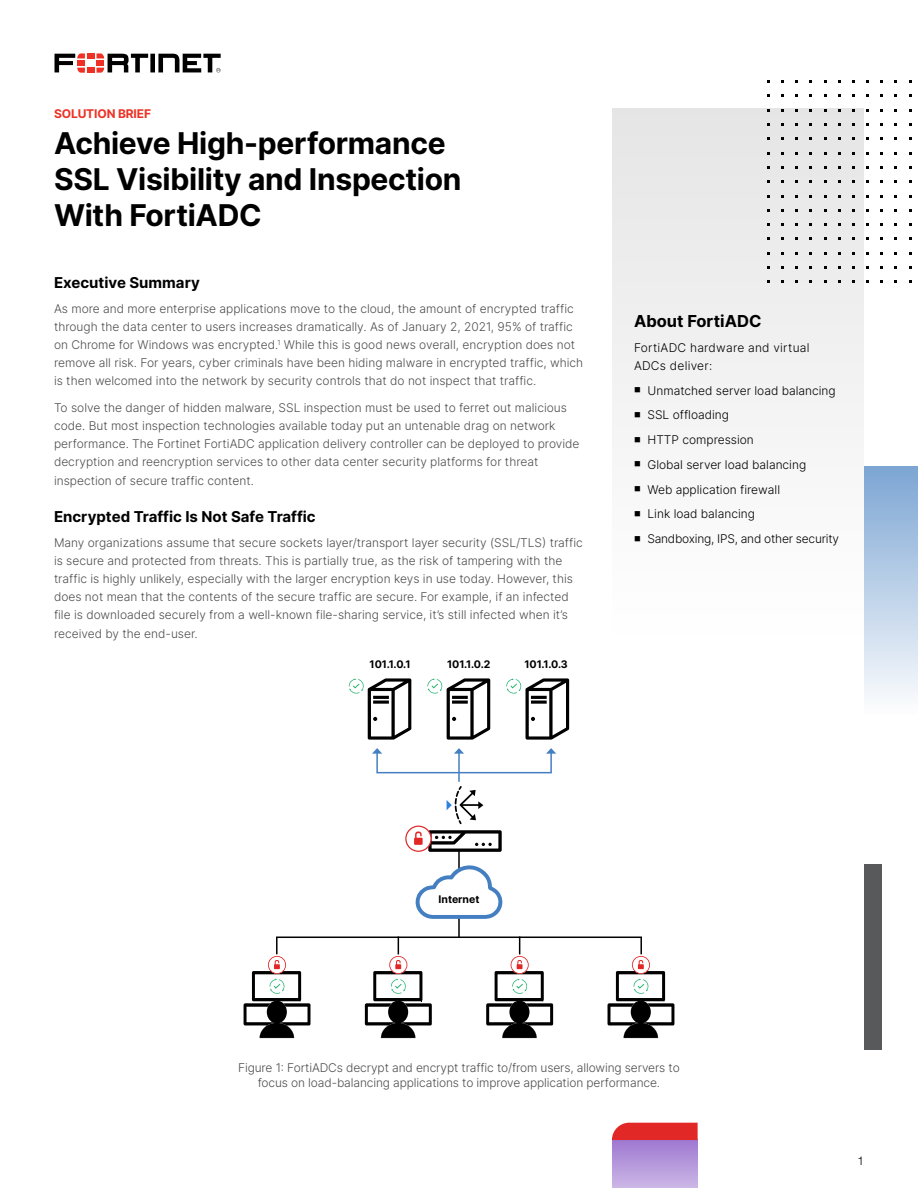
<style>
.page{position:relative;width:918px;height:1188px;background:#fff}
.page>*{position:absolute;margin:0;border:0;box-sizing:border-box;transform-origin:0 0}
.t1{font:700 30px/36px "Inter";letter-spacing:-.01em;color:#000}
.t2{font:700 16.5px "Inter";color:#000}
.t3{font:700 15px "Inter";color:#000}
.t4{font:300 12px/18px "Inter";color:#4d4d4f}
.t5{font:300 12px "Inter";color:#000}
.t6{font:300 12px/18px "Inter";letter-spacing:.02em;color:#000}
.t7{font:300 12px "Inter";letter-spacing:-.02em;color:#000}
.t8{font:700 12px "Inter";letter-spacing:-.01em;color:#ee3124}
.t9{font:300 12px "Helvetica Neue LT Pro";color:#000}
.t10{font:700 10.5px "Inter";color:#000}
</style>
<div class="page">
<svg style="left:55px;top:53px;width:166px;height:20px"></svg>
<div style="left:612px;top:108px;width:252px;height:532px;background:#f2f2f2"></div>
<hr style="left:458px;top:916px;width:2px;height:22px;background:#000">
<hr style="left:458px;top:753px;width:2px;height:29px;background:#447fc1">
<svg style="left:455px;top:748px;width:8px;height:4px"></svg>
<svg style="left:349px;top:678px;width:62px;height:62px"></svg>
<svg style="left:427px;top:678px;width:63px;height:62px"></svg>
<svg style="left:506px;top:678px;width:63px;height:62px"></svg>
<svg style="left:405px;top:786px;width:98px;height:133px"></svg>
<div style="left:276px;top:937px;width:366px;height:18px;border:2px solid #000"></div>
<div style="left:376px;top:752px;width:176px;height:21px;border:2px solid #447fc1"></div>
<svg style="left:546px;top:748px;width:10px;height:6px"></svg>
<svg style="left:372px;top:748px;width:10px;height:6px"></svg>
<svg style="left:244px;top:956px;width:66px;height:82px"></svg>
<svg style="left:607px;top:956px;width:67px;height:82px"></svg>
<svg style="left:365px;top:937px;width:67px;height:101px"></svg>
<svg style="left:486px;top:937px;width:67px;height:101px"></svg>
<div style="left:612px;top:1140px;width:86px;height:48px;background:linear-gradient(to bottom,#9f78d1,#cbb6e6)"></div>
<div style="left:864px;top:864px;width:17px;height:185px;background:#58595b"></div>
<div style="left:864px;top:467px;width:54px;height:248px;background:linear-gradient(to bottom,#7ca6d3,#fdfdfe)"></div>
<svg style="left:612px;top:1123px;width:86px;height:17px"></svg>
<p class="t8" style="left:54px;top:105px;width:99px">SOLUTION BRIEF</p>
<h1 class="t1" style="left:54px;top:125px;width:409px">Achieve High-performance<br>SSL Visibility and Inspection<br>With FortiADC</h1>
<p class="t3" style="left:54px;top:272px;width:147px">Executive Summary</p>
<p class="t4" style="left:54px;top:299px;width:531px">As more and more enterprise applications move to the cloud, the amount of encrypted traffic through the data center to users increases dramatically. As of January 2, 2021, 95% of traffic on Chrome for Windows was encrypted.<sup>1</sup> While this is good news overall, encryption does not remove all risk. For years, cyber criminals have been hiding malware in encrypted traffic, which is then welcomed into the network by security controls that do not inspect that traffic.</p>
<p class="t4" style="left:54px;top:398px;width:527px">To solve the danger of hidden malware, SSL inspection must be used to ferret out malicious code. But most inspection technologies available today put an untenable drag on network performance. The Fortinet FortiADC application delivery controller can be deployed to provide decryption and reencryption services to other data center security platforms for threat</p>
<p class="t4" style="left:54px;top:472px;width:201px">inspection of secure traffic content.</p>
<p class="t3" style="left:54px;top:506px;width:263px">Encrypted Traffic Is Not Safe Traffic</p>
<p class="t4" style="left:54px;top:533px;width:530px">Many organizations assume that secure sockets layer/transport layer security (SSL/TLS) traffic is secure and protected from threats. This is partially true, as the risk of tampering with the traffic is highly unlikely, especially with the larger encryption keys in use today. However, this does not mean that the contents of the secure traffic are secure. For example, if an infected file is downloaded securely from a well-known file-sharing service, it’s still infected when it’s</p>
<p class="t4" style="left:54px;top:625px;width:145px">received by the end-user.</p>
<p class="t10" style="left:370px;top:657px;width:43px">101.1.0.1</p>
<p class="t10" style="left:447px;top:657px;width:45px">101.1.0.2</p>
<p class="t10" style="left:524px;top:657px;width:45px">101.1.0.3</p>
<h2 class="t2" style="left:634px;top:309px;width:129px">About FortiADC</h2>
<p class="t6" style="left:634px;top:338px;width:177px">FortiADC hardware and virtual<br>ADCs deliver:</p>
<p class="t5" style="left:634px;top:381px;width:203px">■ Unmatched server load balancing</p>
<p class="t5" style="left:634px;top:406px;width:97px">■ SSL offloading</p>
<p class="t5" style="left:634px;top:431px;width:121px">■ HTTP compression</p>
<p class="t5" style="left:634px;top:456px;width:174px">■ Global server load balancing</p>
<p class="t5" style="left:634px;top:480px;width:148px">■ Web application firewall</p>
<p class="t5" style="left:634px;top:505px;width:122px">■ Link load balancing</p>
<p class="t7" style="left:634px;top:530px;width:206px">■ Sandboxing, IPS, and other security</p>
<p class="t10" style="left:439px;top:892px;width:42px">Internet</p>
<p class="t4" style="left:238px;top:1060px;width:443px;line-height:15px;text-align:center">Figure 1: FortiADCs decrypt and encrypt traffic to/from users, allowing servers to focus on load-balancing applications to improve application performance.</p>
<p class="t9" style="left:857px;top:1154px;width:8px">1</p>
</div>
